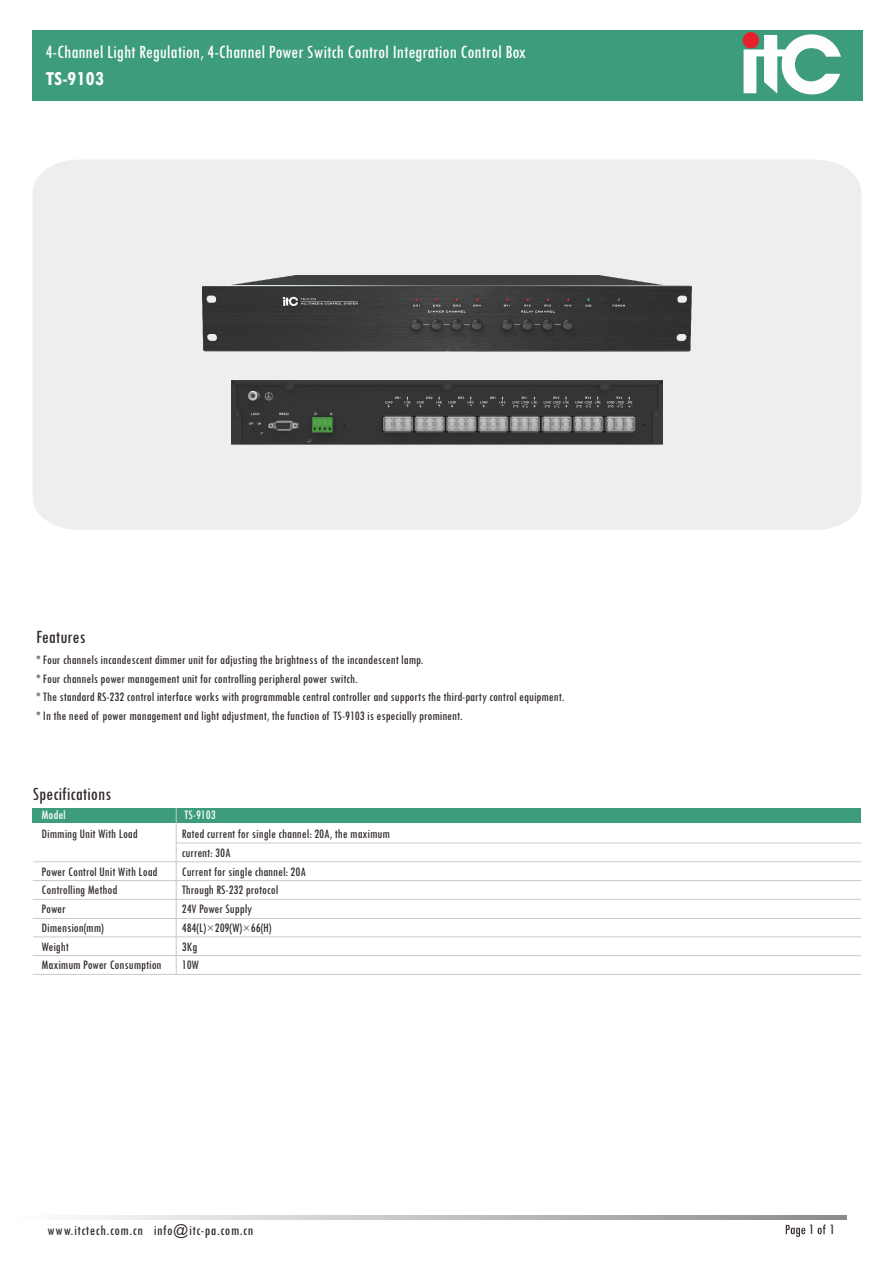
<style>
.page{position:relative;width:893px;height:1263px;background:#fff}
.page>*{position:absolute;margin:0;border:0;box-sizing:border-box;transform-origin:0 0}
.t1{font:700 condensed 21px "Tw Cen";color:#fefefe}
.t2{font:500 condensed 19.5px "Tw Cen";color:#fefefe}
.t3{font:500 condensed 19.5px "Tw Cen";color:#332c2b}
.t4{font:500 condensed 15px "Tw Cen";letter-spacing:.035em;color:#332c2b}
.t5{font:500 condensed 13.5px/18.8px "Tw Cen";color:#332c2b}
.t6{font:500 condensed 13.5px "Tw Cen";color:#fefefe}
.s1{font-family:"Deng Xian";font-weight:300;font-stretch:normal}
</style>
<div class="page">
<div style="left:33px;top:30px;width:830px;height:71px;background:#3e9c7e"></div>
<svg style="left:743px;top:32px;width:98px;height:63px"></svg>
<svg style="left:786px;top:1225px;width:19px;height:12px"></svg>
<svg style="left:818px;top:1224px;width:8px;height:10px"></svg>
<svg style="left:84px;top:1216px;width:762px;height:3px;background:#bfbfc0"></svg>
<div style="left:33px;top:160px;width:828px;height:370px;background:#eeeeef"></div>
<hr style="left:176px;top:842px;width:685px;height:1px;background:#c9caca">
<hr style="left:33px;top:861px;width:828px;height:1px;background:#c9caca">
<hr style="left:33px;top:880px;width:828px;height:1px;background:#c9caca">
<hr style="left:33px;top:936px;width:828px;height:1px;background:#c9caca">
<div style="left:33px;top:808px;width:828px;height:14px;background:#3e9c7e"></div>
<hr style="left:176px;top:807px;width:1px;height:168px;background:#c9caca">
<hr style="left:33px;top:899px;width:828px;height:1px;background:#c9caca">
<hr style="left:33px;top:918px;width:828px;height:1px;background:#c9caca">
<hr style="left:33px;top:955px;width:828px;height:1px;background:#c9caca">
<hr style="left:33px;top:974px;width:828px;height:1px;background:#c9caca">
<img style="left:202px;top:275px;width:489px;height:77px">
<img style="left:231px;top:381px;width:432px;height:64px">
<h2 class="t2" style="left:46px;top:46px;width:482px">4-Channel Light Regulation, 4-Channel Power Switch Control Integration Control Box</h2>
<h1 class="t1" style="left:46px;top:71px;width:60px">TS-9103</h1>
<h2 class="t3" style="left:36px;top:631px;width:51px">Features</h2>
<p class="t5" style="left:36px;top:651px;width:530px">* Four channels incandescent dimmer unit for adjusting the brightness of the incandescent lamp.<br>* Four channels power management unit for controlling peripheral power switch.<br>* The standard RS-232 control interface works with programmable central controller and supports the third-party control equipment. * In the need of power management and light adjustment, the function of TS-9103 is especially prominent.</p>
<h2 class="t3" style="left:33px;top:787px;width:80px">Specifications</h2>
<p class="t6" style="left:42px;top:810px;width:26px">Model</p>
<p class="t5" style="left:42px;top:825px;width:98px">Dimming Unit With Load</p>
<p class="t5" style="left:42px;top:863px;width:121px">Power Control Unit With Load<br>Controlling Method<br>Power<br>Dimension(mm)<br>Weight<br>Maximum Power Consumption</p>
<p class="t6" style="left:184px;top:810px;width:33px">TS-9103</p>
<p class="t5" style="left:182px;top:825px;width:210px">Rated current for single channel: 20A, the maximum current: 30A<br>Current for single channel: 20A<br>Through RS-232 protocol<br>24V Power Supply<br>484(L)<span class="s1">×</span>209(W)<span class="s1">×</span>66(H)<br>3Kg<br>10W</p>
<p class="t4" style="left:47px;top:1225px;width:208px">www.itctech.com.cn info@itc-pa.com.cn</p>
<p class="t4" style="left:809px;top:1224px;width:28px">1 1</p>
</div>
